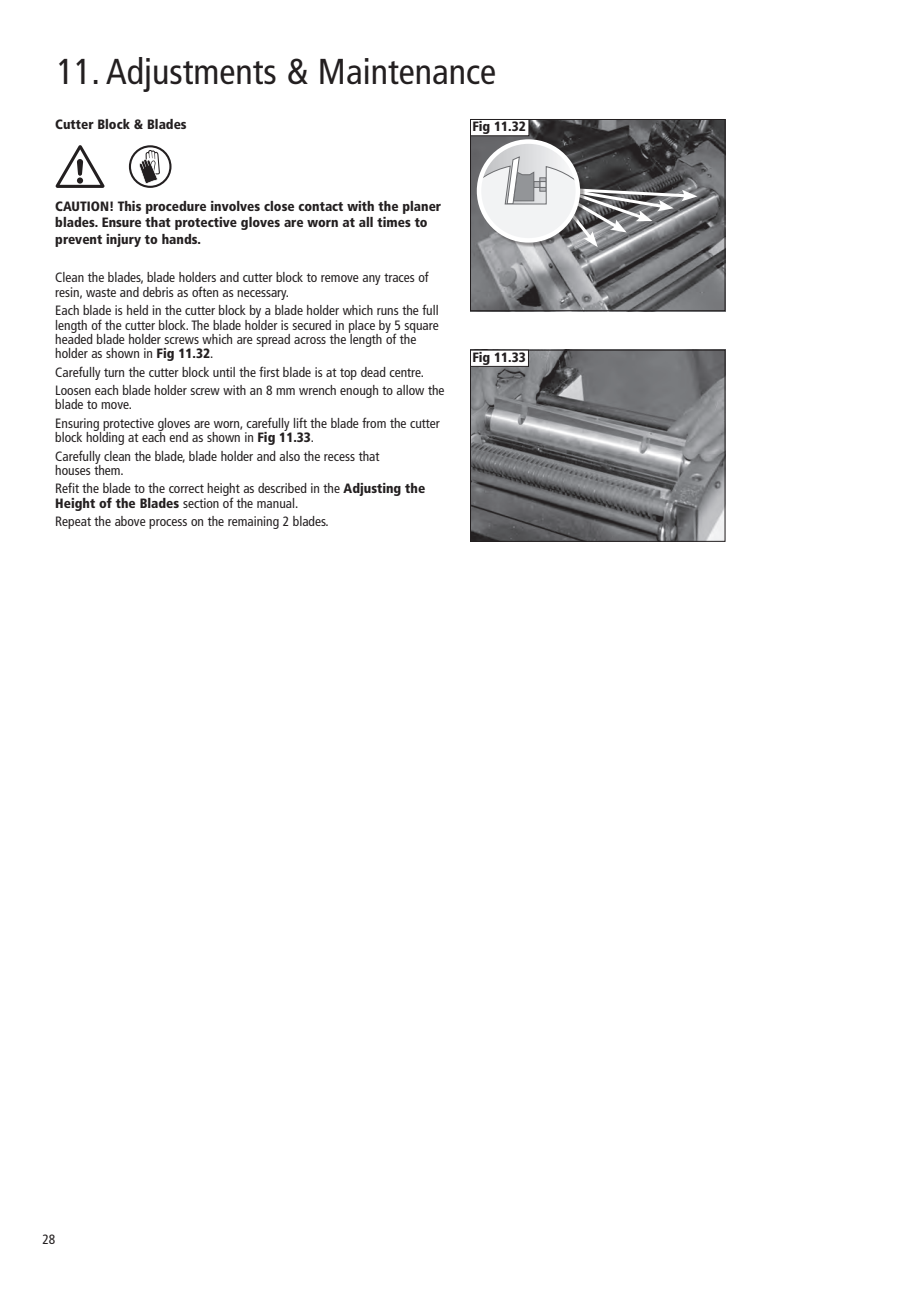
<style>
.page{position:relative;width:919px;height:1289px;background:#fff}
.page>*{position:absolute;margin:0;border:0;box-sizing:border-box;transform-origin:0 0}
.t1{font:condensed 36px "Frutiger";color:#231f20}
.t2{font:800 13.65px "Times";color:#231f20}
.t3{font:condensed 13.5px/18.5px "Frutiger";color:#231f20}
.t4{font:900 condensed 13.5px/16.2px "Frutiger";color:#231f20}
.s1{font-weight:900}
</style>
<div class="page">
<svg style="left:129px;top:145px;width:42px;height:43px"></svg>
<svg style="left:56px;top:145px;width:48px;height:43px"></svg>
<img style="left:472px;top:352px;width:251px;height:187px">
<div style="left:470px;top:350px;width:255px;height:191px;border:1px solid #231f20"></div>
<div style="left:470px;top:350px;width:58px;height:16px;background:#fff"></div>
<div style="left:470px;top:350px;width:59px;height:17px;border:1px solid #231f20"></div>
<img style="left:472px;top:121px;width:251px;height:188px">
<div style="left:470px;top:119px;width:255px;height:192px;border:1px solid #231f20"></div>
<div style="left:470px;top:119px;width:59px;height:17px;background:#fff"></div>
<div style="left:470px;top:119px;width:59px;height:17px;border:1px solid #231f20"></div>
<div style="left:477px;top:140px;width:107px;height:107px;background:#231f20;opacity:.4"></div>
<svg style="left:479px;top:141px;width:98px;height:99px"></svg>
<svg style="left:479px;top:156px;width:218px;height:91px"></svg>
<div style="left:476px;top:139px;width:104px;height:103px;border:4px solid #fff;border-radius:50%"></div>
<h1 class="t1" style="left:57px;top:50px;width:441px">11. Adjustments &amp; Maintenance</h1>
<p class="t2" style="left:154px;top:64px;width:6px">i</p>
<p class="t4" style="left:55px;top:116px;width:133px">Cutter Block &amp; Blades</p>
<p class="t4" style="left:55px;top:198px;width:387px">CAUTION! This procedure involves close contact with the planer blades. Ensure that protective gloves are worn at all times to prevent injury to hands.</p>
<p class="t3" style="left:55px;top:271px;width:375px;line-height:14.2px">Clean the blades, blade holders and cutter block to remove any traces of resin, waste and debris as often as necessary.</p>
<p class="t3" style="left:55px;top:303px;width:385px;line-height:14.2px">Each blade is held in the cutter block by a blade holder which runs the full length of the cutter block. The blade holder is secured in place by 5 square headed blade holder screws which are spread across the length of the holder as shown in <span class="s1">Fig 11.32</span>.</p>
<p class="t3" style="left:55px;top:363px;width:391px">Carefully turn the cutter block until the first blade is at top dead centre.<br>Loosen each blade holder screw with an 8 mm wrench enough to allow the</p>
<p class="t3" style="left:55px;top:395px;width:386px">blade to move.<br>Ensuring protective gloves are worn, carefully lift the blade from the cutter</p>
<p class="t3" style="left:55px;top:428px;width:326px">block holding at each end as shown in <span class="s1">Fig 11.33</span>.<br>Carefully clean the blade, blade holder and also the recess that</p>
<p class="t3" style="left:55px;top:461px;width:371px">houses them.<br>Refit the blade to the correct height as described in the <span class="s1">Adjusting the</span></p>
<p class="t3" style="left:55px;top:494px;width:275px"><span class="s1">Height of the Blades</span> section of the manual.<br>Repeat the above process on the remaining 2 blades.</p>
<p class="t4" style="left:472px;top:119px;width:55px">Fig 11.32</p>
<p class="t4" style="left:472px;top:349px;width:55px">Fig 11.33</p>
<p class="t3" style="left:42px;top:1229px;width:14px">28</p>
</div>
